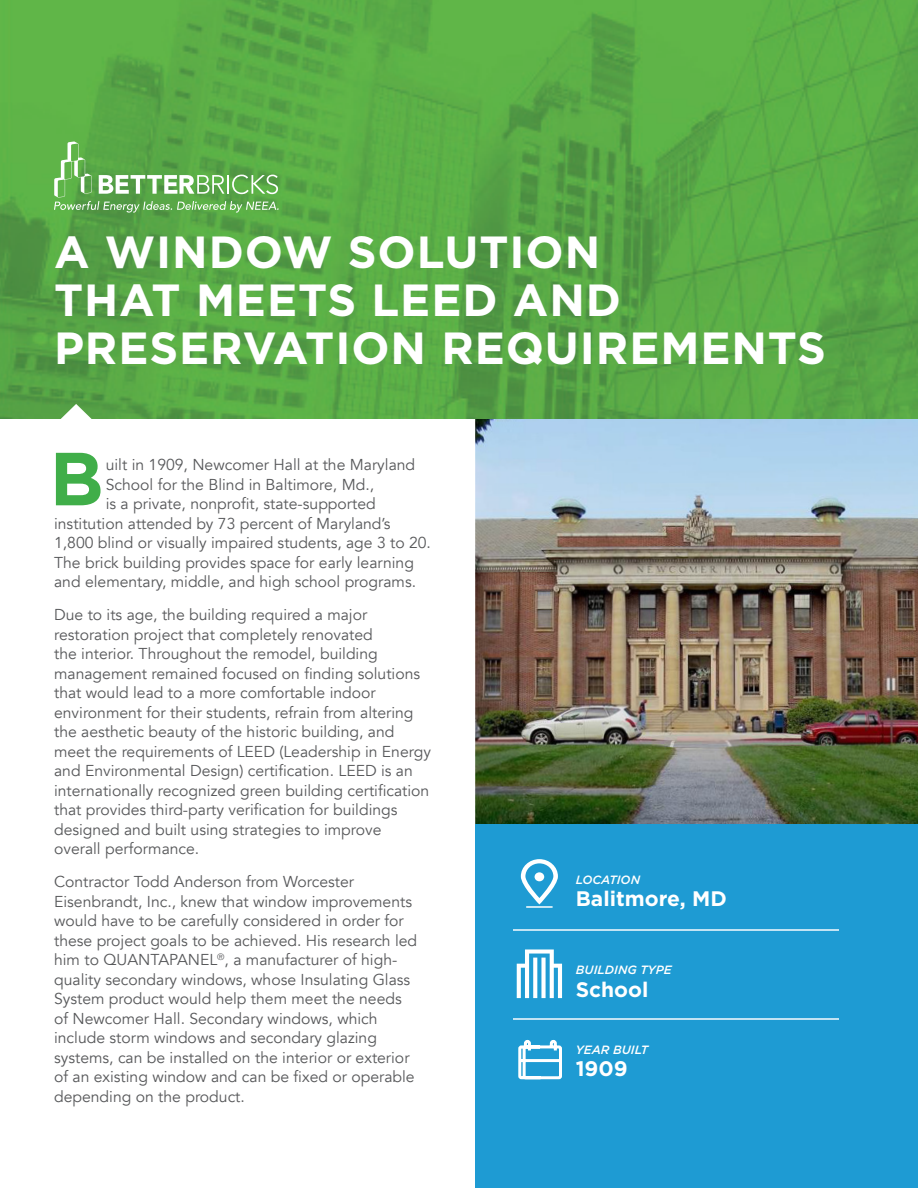
<style>
.page{position:relative;width:918px;height:1188px;background:#fff}
.page>*{position:absolute;margin:0;border:0;box-sizing:border-box;transform-origin:0 0}
.t1{font:700 75px "Gotham";color:#40ae49}
.t2{font:700 45px/48px "Gotham";letter-spacing:.02em;color:#fff}
.t3{font:700 21px "Gotham";color:#fff}
.t4{font:15.75px/19.5px "Avenir";color:#57585a}
.t5{font:italic 500 12px "Gotham";color:#fff}
</style>
<div class="page">
<img style="left:475px;top:418px;width:443px;height:407px">
<img style="left:0;top:0;width:918px;height:418px">
<svg style="left:54px;top:404px;width:44px;height:15px"></svg>
<svg style="left:54px;top:141px;width:225px;height:72px;background:#6fb360"></svg>
<div style="left:475px;top:825px;width:443px;height:363px;background:#1e9bd3"></div>
<svg style="left:517px;top:949px;width:45px;height:49px"></svg>
<hr style="left:514px;top:929px;width:325px;height:2px;background:#fff">
<hr style="left:514px;top:1019px;width:325px;height:1px;background:#fff">
<svg style="left:521px;top:859px;width:37px;height:45px"></svg>
<div style="left:535px;top:872px;width:9px;height:9px;background:#fff;border-radius:50%"></div>
<hr style="left:527px;top:906px;width:25px;height:2px;background:#fff">
<svg style="left:518px;top:1039px;width:44px;height:41px"></svg>
<p class="t2" style="left:54px;top:228px;width:774px">A WINDOW SOLUTION<br>THAT MEETS LEED AND<br>PRESERVATION REQUIREMENTS</p>
<p class="t1" style="left:50px;top:429px;width:56px">B</p>
<p class="t4" style="left:106px;top:455px;width:311px">uilt in 1909, Newcomer Hall at the Maryland<br>School for the Blind in Baltimore, Md.,</p>
<p class="t4" style="left:54px;top:494px;width:378px;text-indent:52px">is a private, nonprofit, state-supported institution attended by 73 percent of Maryland’s<br>1,800 blind or visually impaired students, age 3 to 20.</p>
<p class="t4" style="left:54px;top:553px;width:363px">The brick building provides space for early learning and elementary, middle, and high school programs.</p>
<p class="t4" style="left:54px;top:605px;width:378px">Due to its age, the building required a major restoration project that completely renovated<br>the interior. Throughout the remodel, building management remained focused on finding solutions that would lead to a more comfortable indoor environment for their students, refrain from altering the aesthetic beauty of the historic building, and meet the requirements of LEED (Leadership in Energy and Environmental Design) certification. LEED is an internationally recognized green building certification that provides third-party verification for buildings designed and built using strategies to improve overall performance.</p>
<p class="t4" style="left:54px;top:872px;width:365px">Contractor Todd Anderson from Worcester Eisenbrandt, Inc., knew that window improvements would have to be carefully considered in order for these project goals to be achieved. His research led him to QUANTAPANEL<sup>®</sup>, a manufacturer of high&shy;quality secondary windows, whose Insulating Glass System product would help them meet the needs</p>
<p class="t4" style="left:54px;top:1009px;width:362px">of Newcomer Hall. Secondary windows, which include storm windows and secondary glazing systems, can be installed on the interior or exterior of an existing window and can be fixed or operable depending on the product.</p>
<p class="t5" style="left:576px;top:872px;width:66px">LOCATION</p>
<p class="t3" style="left:576px;top:885px;width:152px">Balitmore, MD</p>
<p class="t5" style="left:576px;top:962px;width:97px">BUILDING TYPE</p>
<p class="t3" style="left:576px;top:976px;width:74px">School</p>
<p class="t5" style="left:576px;top:1042px;width:74px">YEAR BUILT</p>
<p class="t3" style="left:576px;top:1055px;width:53px">1909</p>
</div>
